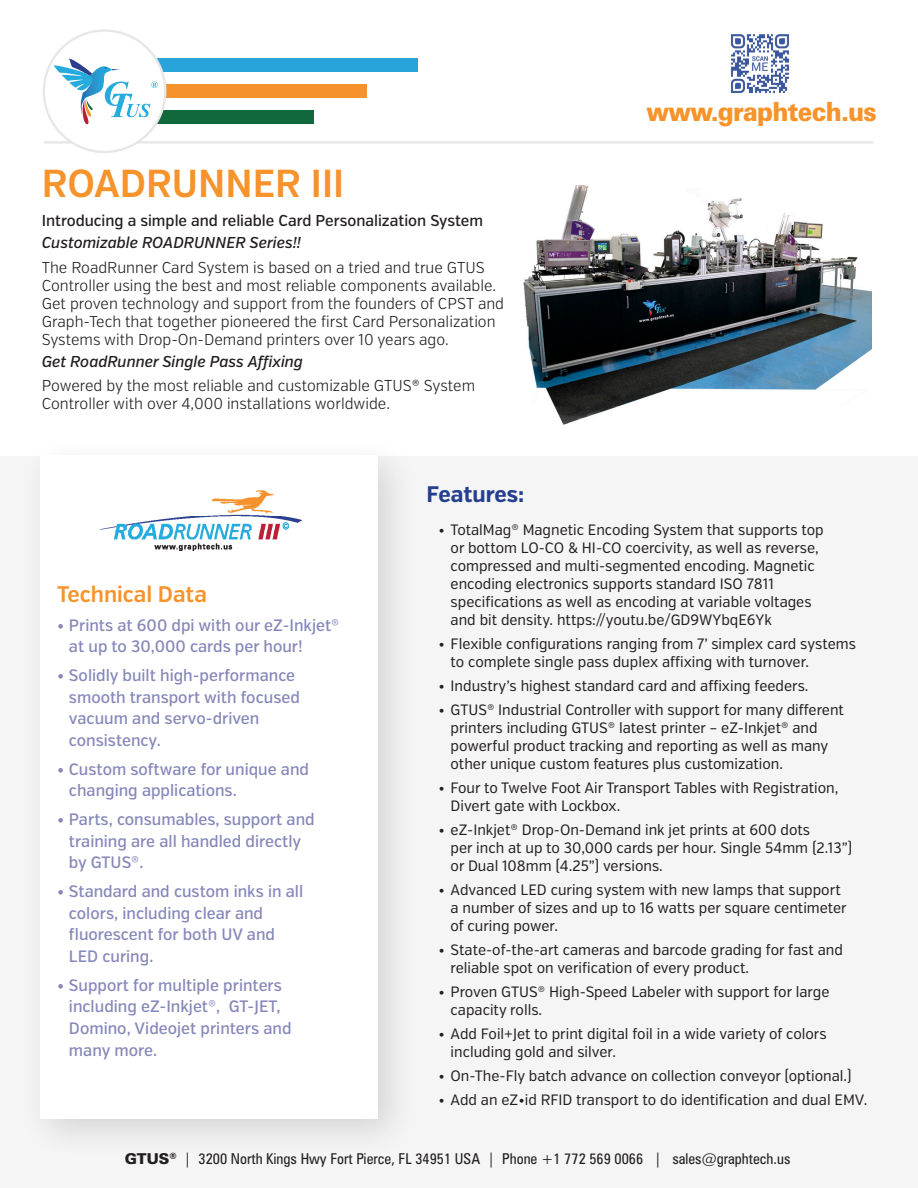
<style>
.page{position:relative;width:918px;height:1188px;background:#fff}
.page>*{position:absolute;margin:0;border:0;box-sizing:border-box;transform-origin:0 0}
.t1{font:600 39px "Verb Cond";color:#f6932b}
.t2{font:900 26.55px "Zurich BT";letter-spacing:-.03em;color:#f6932b;scale:.92 1}
.t3{font:600 22.5px "Verb Cond";color:#f6932b}
.t4{font:700 22.5px "Verb Cond";color:#253f8e}
.t5{font:500 16.5px/21.8px "Verb Cond";color:#8688ba}
.t6{font:300 15.75px/18px "Verb Cond";color:#231f20}
.t7{font:italic 500 15.75px "Verb Cond";color:#231f20}
.t8{font:500 15.75px "Verb Cond";color:#231f20}
.t9{font:15px/18px "Verb Cond";color:#231f20}
.t10{font:condensed 15px "Zurich BT";color:#231f20}
.s1{font-weight:900;font-stretch:normal}
</style>
<div class="page">
<hr style="left:44px;top:141px;width:829px;height:3px;background:#e6e7e6">
<div style="left:120px;top:58px;width:297px;height:14px;background:#29a4da"></div>
<div style="left:120px;top:84px;width:247px;height:14px;background:#f6922b"></div>
<div style="left:120px;top:110px;width:194px;height:14px;background:#12683d"></div>
<div style="left:44px;top:31px;width:121px;height:121px;background:#fff;border-radius:50%"></div>
<div style="left:43px;top:29px;width:123px;height:124px;border:2px solid #e6e7e6;border-radius:50%"></div>
<svg style="left:54px;top:58px;width:104px;height:67px"></svg>
<img style="left:523px;top:186px;width:349px;height:239px">
<img style="left:730px;top:34px;width:60px;height:60px">
<div style="left:0;top:456px;width:918px;height:732px;background:#f5f5f6"></div>
<div style="left:20px;top:436px;width:399px;height:724px;background:#231f20;opacity:.15"></div>
<div style="left:40px;top:456px;width:338px;height:663px;background:#fff"></div>
<img style="left:100px;top:491px;width:201px;height:60px">
<p class="t1" style="left:42px;top:160px;width:304px">ROADRUNNER III</p>
<p class="t8" style="left:42px;top:212px;width:443px">Introducing a simple and reliable Card Personalization System</p>
<p class="t7" style="left:42px;top:233px;width:261px">Customizable ROADRUNNER Series!!</p>
<p class="t6" style="left:42px;top:259px;width:464px">The RoadRunner Card System is based on a tried and true GTUS Controller using the best and most reliable components available.<br>Get proven technology and support from the founders of CPST and Graph-Tech that together pioneered the first Card Personalization Systems with Drop-On-Demand printers over 10 years ago.</p>
<p class="t7" style="left:42px;top:352px;width:263px">Get RoadRunner Single Pass Affixing</p>
<p class="t6" style="left:42px;top:377px;width:435px">Powered by the most reliable and customizable GTUS® System<br>Controller with over 4,000 installations worldwide.</p>
<p class="t2" style="left:646px;top:95px;width:252px">www.graphtech.us</p>
<p class="t3" style="left:57px;top:581px;width:151px">Technical Data</p>
<p class="t5" style="left:69px;top:614px;width:272px;text-indent:-12px">• Prints at 600 dpi with our eZ-Inkjet® at up to 30,000 cards per hour!</p>
<p class="t5" style="left:69px;top:665px;width:232px;text-indent:-12px">• Solidly built high-performance smooth transport with focused vacuum and servo-driven consistency.</p>
<p class="t5" style="left:69px;top:758px;width:242px;text-indent:-12px">• Custom software for unique and changing applications.</p>
<p class="t5" style="left:69px;top:809px;width:247px;text-indent:-12px">• Parts, consumables, support and training are all handled directly by GTUS®.</p>
<p class="t5" style="left:69px;top:881px;width:236px;text-indent:-12px">• Standard and custom inks in all colors, including clear and fluorescent for both UV and<br>LED curing.</p>
<p class="t5" style="left:69px;top:974px;width:224px;text-indent:-12px">• Support for multiple printers including eZ-Inkjet®, GT-JET,<br>Domino, Videojet printers and many more.</p>
<p class="t4" style="left:427px;top:480px;width:99px">Features:</p>
<p class="t9" style="left:451px;top:521px;width:375px;text-indent:-12px">• TotalMag® Magnetic Encoding System that supports top or bottom LO-CO &amp; HI-CO coercivity, as well as reverse, compressed and multi-segmented encoding. Magnetic encoding electronics supports standard ISO 7811 specifications as well as encoding at variable voltages and bit density. https://youtu.be/GD9WYbqE6Yk</p>
<p class="t9" style="left:451px;top:635px;width:407px;text-indent:-12px">• Flexible configurations ranging from 7’ simplex card systems to complete single pass duplex affixing with turnover.</p>
<p class="t9" style="left:439px;top:677px;width:371px">• Industry’s highest standard card and affixing feeders.</p>
<p class="t9" style="left:451px;top:701px;width:395px;text-indent:-12px">• GTUS® Industrial Controller with support for many different printers including GTUS® latest printer – eZ-Inkjet® and powerful product tracking and reporting as well as many other unique custom features plus customization.</p>
<p class="t9" style="left:451px;top:779px;width:389px;text-indent:-12px">• Four to Twelve Foot Air Transport Tables with Registration,<br>Divert gate with Lockbox.</p>
<p class="t9" style="left:451px;top:821px;width:403px;text-indent:-12px">• eZ-Inkjet® Drop-On-Demand ink jet prints at 600 dots<br>per inch at up to 30,000 cards per hour. Single 54mm (2.13”) or Dual 108mm (4.25”) versions.</p>
<p class="t9" style="left:451px;top:881px;width:398px;text-indent:-12px">• Advanced LED curing system with new lamps that support a number of sizes and up to 16 watts per square centimeter of curing power.</p>
<p class="t9" style="left:451px;top:941px;width:394px;text-indent:-12px">• State-of-the-art cameras and barcode grading for fast and reliable spot on verification of every product.</p>
<p class="t9" style="left:451px;top:983px;width:380px;text-indent:-12px">• Proven GTUS® High-Speed Labeler with support for large capacity rolls.</p>
<p class="t9" style="left:451px;top:1025px;width:378px;text-indent:-12px">• Add Foil+Jet to print digital foil in a wide variety of colors including gold and silver.</p>
<p class="t9" style="left:439px;top:1067px;width:415px">• On-The-Fly batch advance on collection conveyor (optional.)</p>
<p class="t9" style="left:439px;top:1091px;width:430px">• Add an eZ•id RFID transport to do identification and dual EMV.</p>
<p class="t10" style="left:125px;top:1149px;width:667px"><span class="s1">GTUS</span><sup>®</sup> | 3200 North Kings Hwy Fort Pierce, FL 34951 USA | Phone +1 772 569 0066 | sales@graphtech.us</p>
</div>
